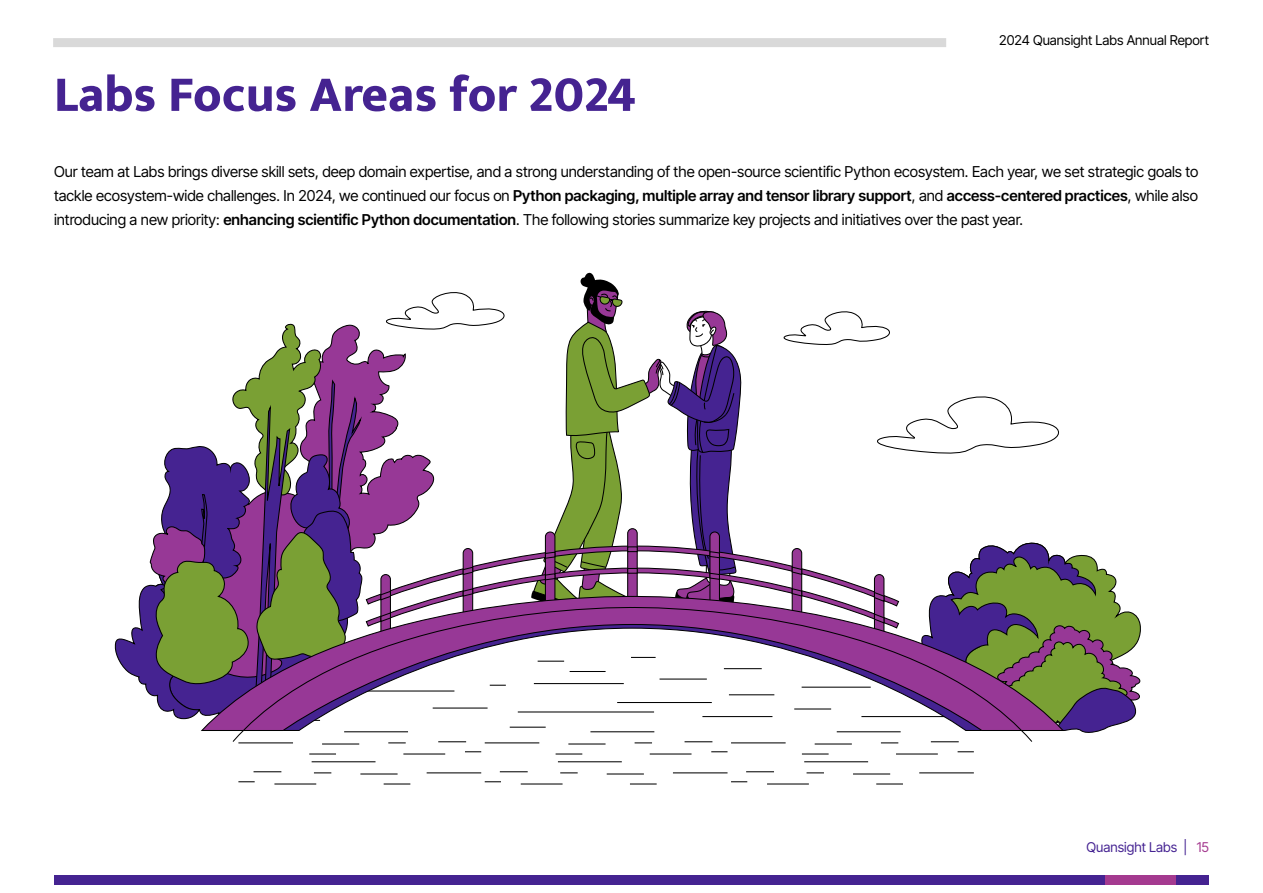
<style>
.page{position:relative;width:1263px;height:893px;background:#fff}
.page>*{position:absolute;margin:0;border:0;box-sizing:border-box;transform-origin:0 0}
.t1{font:800 51px "Mukta";color:#452391}
.t2{font:15px/24px "Inter Tight";color:#000;text-align:justify}
.t3{font:13.5px "Inter Tight";color:#000}
.t4{font:13.5px "Inter Tight";color:#452392}
.s1{font-weight:600}
.s2{color:#a43a8f}
</style>
<div class="page">
<div style="left:54px;top:875px;width:1052px;height:9px;background:#452391"></div>
<div style="left:1106px;top:875px;width:70px;height:9px;background:#a43a8f"></div>
<div style="left:1176px;top:875px;width:33px;height:9px;background:#452391"></div>
<div style="left:58px;top:38px;width:884px;height:9px;background:#d9d9d9"></div>
<hr style="left:919px;top:772px;width:55px;height:1px;background:#000">
<svg style="left:876px;top:783px;width:27px;height:1px"></svg>
<hr style="left:853px;top:773px;width:37px;height:1px;background:#000">
<hr style="left:804px;top:761px;width:64px;height:1px;background:#000">
<hr style="left:767px;top:783px;width:42px;height:1px;background:#000">
<svg style="left:806px;top:772px;width:18px;height:1px"></svg>
<svg style="left:746px;top:771px;width:28px;height:1px"></svg>
<svg style="left:731px;top:781px;width:16px;height:1px"></svg>
<hr style="left:673px;top:772px;width:54px;height:1px;background:#000">
<svg style="left:630px;top:783px;width:27px;height:1px"></svg>
<hr style="left:607px;top:773px;width:37px;height:1px;background:#000">
<hr style="left:558px;top:761px;width:64px;height:1px;background:#000">
<hr style="left:521px;top:783px;width:41px;height:1px;background:#000">
<svg style="left:560px;top:772px;width:18px;height:1px"></svg>
<svg style="left:500px;top:771px;width:28px;height:1px"></svg>
<svg style="left:485px;top:781px;width:16px;height:1px"></svg>
<hr style="left:427px;top:772px;width:54px;height:1px;background:#000">
<svg style="left:384px;top:783px;width:26px;height:1px"></svg>
<hr style="left:360px;top:773px;width:38px;height:1px;background:#000">
<hr style="left:312px;top:761px;width:63px;height:1px;background:#000">
<hr style="left:274px;top:783px;width:42px;height:1px;background:#000">
<svg style="left:314px;top:772px;width:17px;height:1px"></svg>
<svg style="left:254px;top:771px;width:27px;height:1px"></svg>
<svg style="left:238px;top:781px;width:17px;height:1px"></svg>
<svg style="left:309px;top:753px;width:27px;height:1px"></svg>
<hr style="left:322px;top:743px;width:37px;height:1px;background:#000">
<hr style="left:403px;top:753px;width:42px;height:1px;background:#000">
<svg style="left:465px;top:751px;width:16px;height:1px"></svg>
<svg style="left:556px;top:753px;width:26px;height:1px"></svg>
<hr style="left:568px;top:743px;width:37px;height:1px;background:#000">
<hr style="left:650px;top:753px;width:41px;height:1px;background:#000">
<svg style="left:711px;top:751px;width:16px;height:1px"></svg>
<svg style="left:802px;top:753px;width:27px;height:1px"></svg>
<hr style="left:815px;top:743px;width:37px;height:1px;background:#000">
<hr style="left:896px;top:753px;width:42px;height:1px;background:#000">
<svg style="left:957px;top:751px;width:17px;height:1px"></svg>
<svg style="left:114px;top:273px;width:1027px;height:462px"></svg>
<h2 class="t1" style="left:54px;top:63px;width:583px">Labs Focus Areas for 2024</h2>
<p class="t3" style="left:999px;top:30px;width:211px">2024 Quansight Labs Annual Report</p>
<p class="t2" style="left:54px;top:159px;width:1146px">Our team at Labs brings diverse skill sets, deep domain expertise, and a strong understanding of the open-source scientific Python ecosystem. Each year, we set strategic goals to tackle ecosystem-wide challenges. In 2024, we continued our focus on <span class="s1">Python packaging, multiple array and tensor library support</span>, and <span class="s1">access-centered practices</span>, while also introducing a new priority: <span class="s1">enhancing scientific Python documentation</span>. The following stories summarize key projects and initiatives over the past year.</p>
<p class="t4" style="left:1086px;top:837px;width:124px">Quansight Labs | <span class="s2">15</span></p>
</div>
